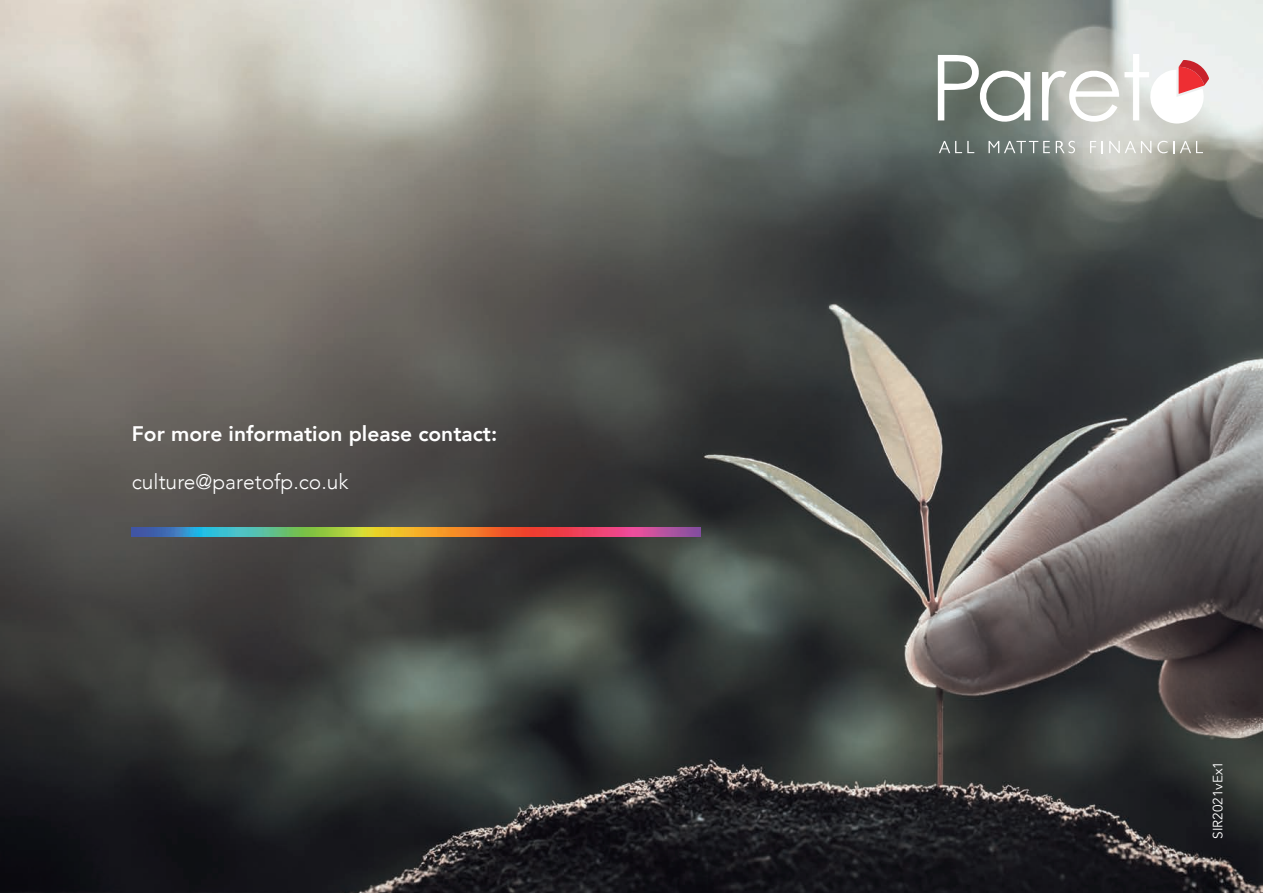
<style>
.page{position:relative;width:1263px;height:893px;background:#fff}
.page>*{position:absolute;margin:0;border:0;box-sizing:border-box;transform-origin:0 0}
.t1{font:800 21px "Avenir";color:#fff}
.t2{font:300 21px "Avenir";color:#fff}
.t3{font:13.5px "Avenir";color:#fff}
</style>
<div class="page">
<img style="left:0;top:0;width:1263px;height:893px">
<svg style="left:939px;top:141px;width:35px;height:12px"></svg>
<svg style="left:988px;top:141px;width:62px;height:12px"></svg>
<svg style="left:1056px;top:141px;width:19px;height:12px"></svg>
<svg style="left:1090px;top:141px;width:13px;height:12px"></svg>
<svg style="left:1109px;top:141px;width:42px;height:12px"></svg>
<svg style="left:1157px;top:141px;width:10px;height:12px"></svg>
<svg style="left:1173px;top:141px;width:30px;height:12px"></svg>
<svg style="left:938px;top:55px;width:92px;height:69px"></svg>
<svg style="left:1042px;top:54px;width:167px;height:70px"></svg>
<img style="left:132px;top:528px;width:569px;height:9px">
<p class="t1" style="left:132px;top:417px;width:367px">For more information please contact:</p>
<p class="t2" style="left:132px;top:469px;width:218px">culture@paretofp.co.uk</p>
<p class="t3" style="left:1210px;top:839px;width:79px;rotate:-90deg">SIR2021vEx1</p>
</div>
